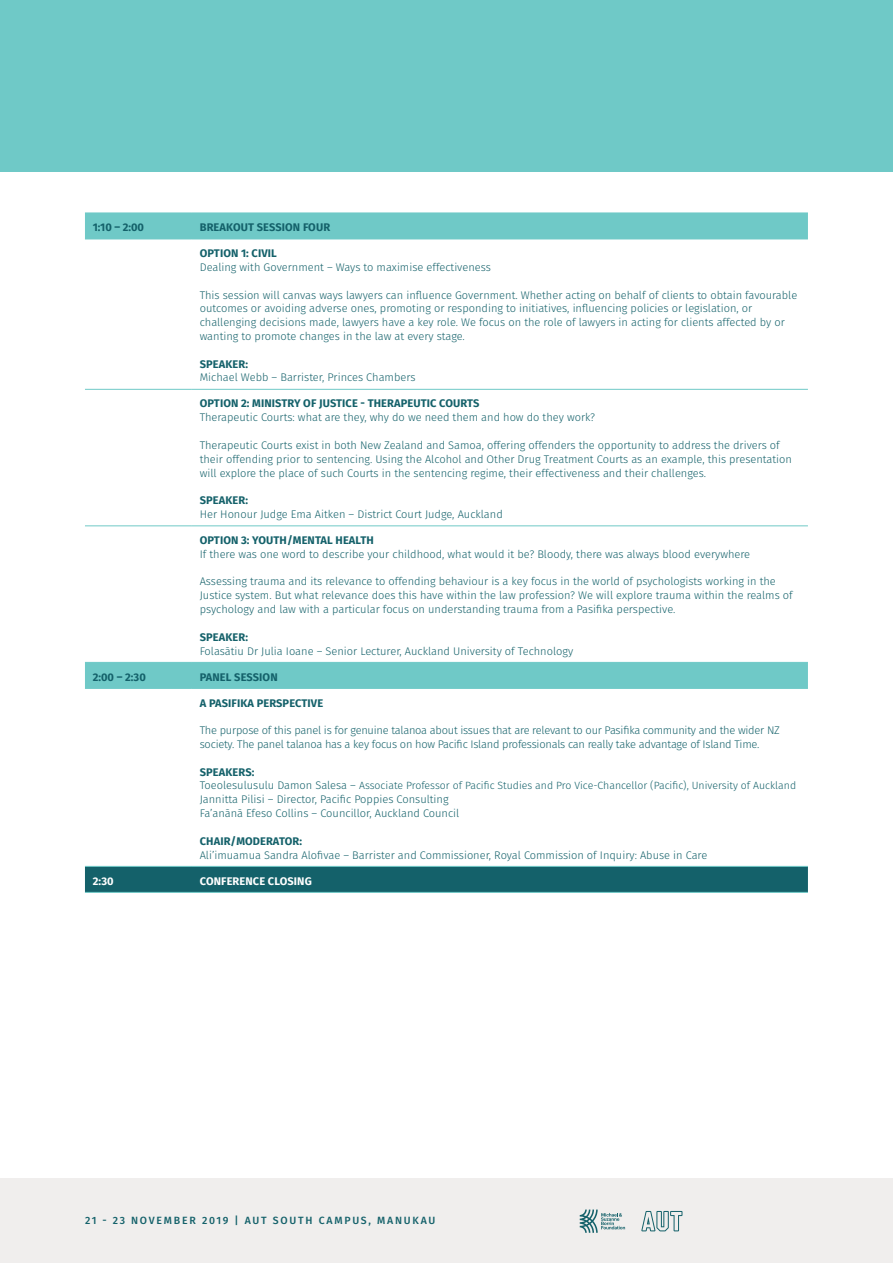
<style>
.page{position:relative;width:893px;height:1263px;background:#fff}
.page>*{position:absolute;margin:0;border:0;box-sizing:border-box;transform-origin:0 0}
.t1{font:300 11.1px/13.8px "Fira Sans";color:#14616a}
.t2{font:300 11.1px/13.8px "Fira Sans";letter-spacing:-.02em;color:#14616a}
.t3{font:700 11.1px "Fira Sans";letter-spacing:.01em;color:#14616a}
.t4{font:700 11.1px "Fira Sans";letter-spacing:.01em;color:#fff}
.t5{font:300 10.5px "Fira Sans";color:#14616a}
.t6{font:500 10.5px "Fira Sans";letter-spacing:.17em;color:#14616a}
.s1{font-size:11.1px}
</style>
<div class="page">
<div style="left:0;top:0;width:893px;height:172px;background:#6fc9c7"></div>
<div style="left:0;top:1179px;width:893px;height:84px;background:#f0eeed"></div>
<hr style="left:0;top:1179px;width:1px;height:84px;background:#cfc9c7">
<svg style="left:580px;top:1209px;width:45px;height:24px"></svg>
<svg style="left:641px;top:1211px;width:41px;height:20px"></svg>
<div style="left:85px;top:214px;width:723px;height:25px;background:#6fc9c7"></div>
<div style="left:85px;top:663px;width:723px;height:25px;background:#6fc9c7"></div>
<div style="left:85px;top:867px;width:723px;height:25px;background:#14616a"></div>
<hr style="left:85px;top:662px;width:107px;height:1px;background:#6fc9c7">
<hr style="left:192px;top:662px;width:616px;height:1px;background:#6fc9c7">
<hr style="left:85px;top:688px;width:107px;height:1px;background:#6fc9c7">
<hr style="left:85px;top:213px;width:107px;height:1px;background:#6fc9c7">
<hr style="left:192px;top:213px;width:616px;height:1px;background:#6fc9c7">
<hr style="left:85px;top:239px;width:107px;height:1px;background:#6fc9c7">
<hr style="left:192px;top:239px;width:616px;height:1px;background:#6fc9c7">
<hr style="left:85px;top:389px;width:107px;height:1px;background:#6fc9c7">
<hr style="left:192px;top:389px;width:616px;height:1px;background:#6fc9c7">
<hr style="left:85px;top:525px;width:107px;height:1px;background:#6fc9c7">
<hr style="left:192px;top:525px;width:616px;height:1px;background:#6fc9c7">
<hr style="left:192px;top:688px;width:616px;height:1px;background:#6fc9c7">
<hr style="left:85px;top:866px;width:107px;height:1px;background:#6fc9c7">
<hr style="left:192px;top:866px;width:616px;height:1px;background:#6fc9c7">
<hr style="left:85px;top:892px;width:107px;height:1px;background:#6fc9c7">
<hr style="left:192px;top:892px;width:616px;height:1px;background:#6fc9c7">
<p class="t3" style="left:93px;top:218px;width:53px">1:10 – 2:00</p>
<p class="t3" style="left:200px;top:218px;width:132px">BREAKOUT SESSION FOUR</p>
<p class="t3" style="left:200px;top:244px;width:79px">OPTION 1: CIVIL</p>
<p class="t1" style="left:200px;top:260px;width:293px">Dealing with Government – Ways to maximise effectiveness</p>
<p class="t1" style="left:200px;top:288px;width:599px">This session will canvas ways lawyers can influence Government. Whether acting on behalf of clients to obtain favourable outcomes or avoiding adverse ones, promoting or responding to initiatives, influencing policies or legislation, or challenging decisions made, lawyers have a key role. We focus on the role of lawyers in acting for clients affected by or wanting to promote changes in the law at every stage.</p>
<p class="t3" style="left:200px;top:354px;width:50px">SPEAKER:</p>
<p class="t1" style="left:200px;top:371px;width:217px">Michael Webb – Barrister, Princes Chambers</p>
<p class="t3" style="left:200px;top:394px;width:281px">OPTION 2: MINISTRY OF JUSTICE - THERAPEUTIC COURTS</p>
<p class="t1" style="left:200px;top:410px;width:397px">Therapeutic Courts: what are they, why do we need them and how do they work?</p>
<p class="t1" style="left:200px;top:438px;width:594px">Therapeutic Courts exist in both New Zealand and Samoa, offering offenders the opportunity to address the drivers of their offending prior to sentencing. Using the Alcohol and Other Drug Treatment Courts as an example, this presentation will explore the place of such Courts in the sentencing regime, their effectiveness and their challenges.</p>
<p class="t3" style="left:200px;top:491px;width:50px">SPEAKER:</p>
<p class="t1" style="left:200px;top:507px;width:305px">Her Honour Judge Ema Aitken – District Court Judge, Auckland</p>
<p class="t3" style="left:200px;top:531px;width:176px">OPTION 3: YOUTH/MENTAL HEALTH</p>
<p class="t1" style="left:200px;top:547px;width:552px">If there was one word to describe your childhood, what would it be? Bloody, there was always blood everywhere</p>
<p class="t1" style="left:200px;top:575px;width:594px">Assessing trauma and its relevance to offending behaviour is a key focus in the world of psychologists working in the<br>Justice system. But what relevance does this have within the law profession? We will explore trauma within the realms of psychology and law with a particular focus on understanding trauma from a Pasifika perspective.</p>
<p class="t3" style="left:200px;top:627px;width:50px">SPEAKER:</p>
<p class="t1" style="left:200px;top:644px;width:375px">Folasātiu Dr Julia Ioane – Senior Lecturer, Auckland University of Technology</p>
<p class="t3" style="left:93px;top:667px;width:55px">2:00 – 2:30</p>
<p class="t3" style="left:200px;top:667px;width:79px">PANEL SESSION</p>
<p class="t3" style="left:200px;top:693px;width:125px">A PASIFIKA PERSPECTIVE</p>
<p class="t2" style="left:200px;top:723px;width:582px">The purpose of this panel is for genuine talanoa about issues that are relevant to our Pasifika community and the wider NZ society. The panel talanoa has a key focus on how Pacific Island professionals can really take advantage of Island Time.</p>
<p class="t3" style="left:200px;top:762px;width:56px">SPEAKERS:</p>
<p class="t5" style="left:200px;top:778px;width:598px"><span class="s1">Toeolesulusulu Damon Salesa –</span> Associate Professor of Pacific Studies and Pro Vice-Chancellor (Pacific), University of Auckland</p>
<p class="t1" style="left:200px;top:792px;width:261px">Jannitta Pilisi – Director, Pacific Poppies Consulting<br>Fa’anānā Efeso Collins – Councillor, Auckland Council</p>
<p class="t3" style="left:200px;top:831px;width:104px">CHAIR/MODERATOR:</p>
<p class="t1" style="left:200px;top:848px;width:509px">Ali’imuamua Sandra Alofivae – Barrister and Commissioner, Royal Commission of Inquiry: Abuse in Care</p>
<p class="t4" style="left:93px;top:871px;width:22px">2:30</p>
<p class="t4" style="left:200px;top:871px;width:114px">CONFERENCE CLOSING</p>
<p class="t6" style="left:85px;top:1212px;width:352px">21 - 23 NOVEMBER 2019 | AUT SOUTH CAMPUS, MANUKAU</p>
</div>
